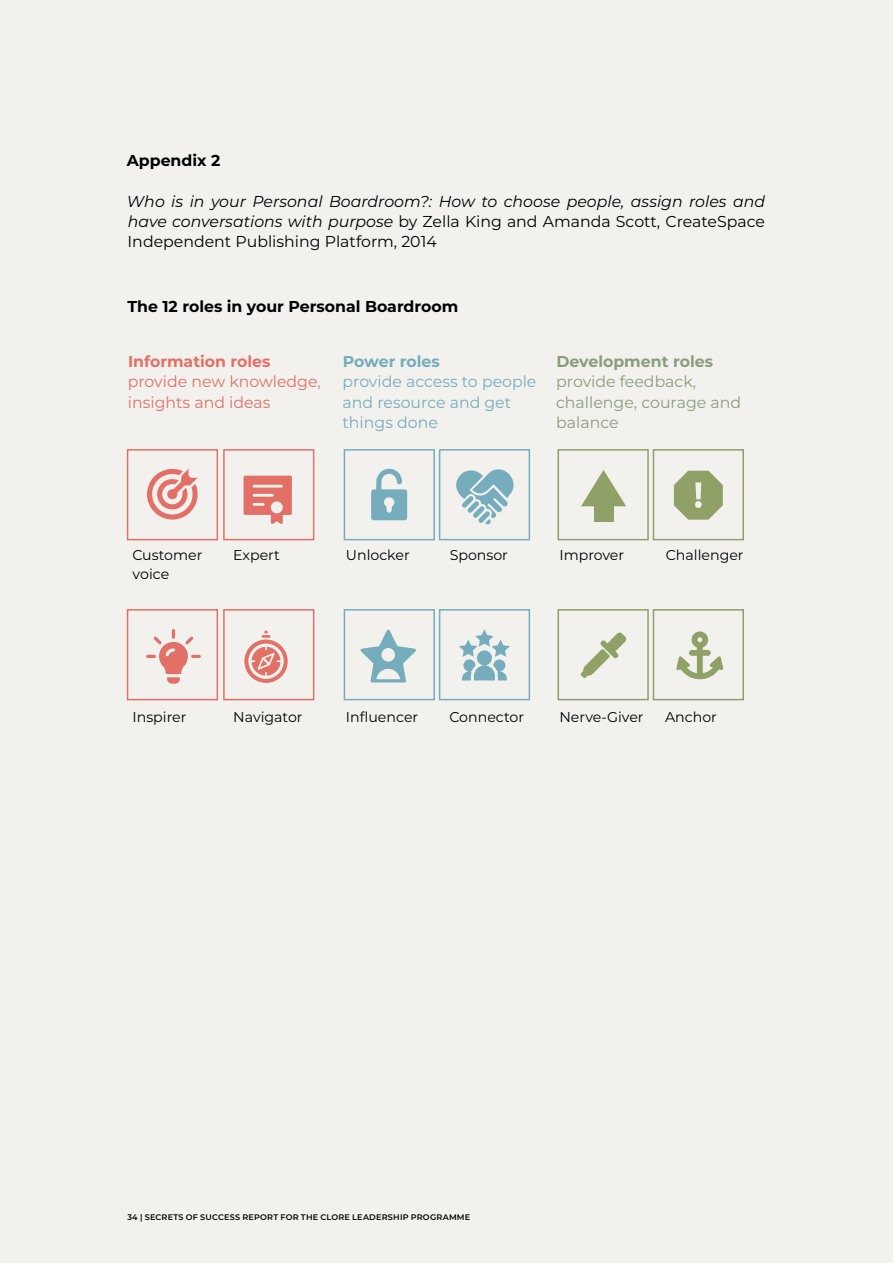
<style>
.page{position:relative;width:893px;height:1263px;background:#f2f1ee}
.page>*{position:absolute;margin:0;border:0;box-sizing:border-box;transform-origin:0 0}
.t1{font:italic 15.75px/20.2px "Montserrat";color:#000;text-align:justify}
.t2{font:15.75px/20.2px "Montserrat";color:#76adbc}
.t3{font:15.75px/20.2px "Montserrat";color:#8c9c7f}
.t4{font:700 15.75px "Montserrat";color:#000}
.t5{font:15.75px "Montserrat";color:#e37066}
.t6{font:700 15.75px "Montserrat";color:#e37066}
.t7{font:700 15.75px "Montserrat";color:#8c9c7f}
.t8{font:700 15.75px "Montserrat";letter-spacing:-.005em;color:#76adbc}
.t9{font:14.1px/18.1px "Montserrat";color:#000}
.t10{font:600 8.1px "Montserrat";letter-spacing:.025em;color:#000}
.s1{font-style:normal}
</style>
<div class="page">
<div style="left:127px;top:449px;width:91px;height:91px;border:2px solid #e27166"></div>
<div style="left:223px;top:449px;width:91px;height:91px;border:2px solid #e27166"></div>
<svg style="left:147px;top:468px;width:51px;height:51px"></svg>
<svg style="left:244px;top:476px;width:48px;height:48px"></svg>
<div style="left:127px;top:609px;width:91px;height:91px;border:2px solid #e37066"></div>
<div style="left:223px;top:609px;width:91px;height:91px;border:2px solid #e37066"></div>
<svg style="left:146px;top:629px;width:55px;height:55px"></svg>
<svg style="left:371px;top:468px;width:36px;height:52px"></svg>
<div style="left:344px;top:449px;width:91px;height:91px;border:2px solid #75adbd"></div>
<div style="left:439px;top:449px;width:91px;height:91px;border:2px solid #75adbd"></div>
<div style="left:344px;top:609px;width:91px;height:91px;border:2px solid #75adbd"></div>
<div style="left:439px;top:609px;width:91px;height:91px;border:2px solid #75adbd"></div>
<svg style="left:361px;top:629px;width:55px;height:53px"></svg>
<svg style="left:459px;top:629px;width:51px;height:51px"></svg>
<svg style="left:456px;top:469px;width:58px;height:56px"></svg>
<div style="left:557px;top:449px;width:92px;height:91px;border:2px solid #8fa166"></div>
<div style="left:653px;top:449px;width:91px;height:91px;border:2px solid #8fa166"></div>
<div style="left:557px;top:609px;width:92px;height:91px;border:2px solid #8fa166"></div>
<div style="left:653px;top:609px;width:91px;height:91px;border:2px solid #8fa166"></div>
<svg style="left:676px;top:631px;width:47px;height:49px"></svg>
<svg style="left:580px;top:632px;width:47px;height:46px"></svg>
<div style="left:594px;top:493px;width:19px;height:29px;background:#8fa166"></div>
<svg style="left:581px;top:470px;width:45px;height:36px"></svg>
<svg style="left:674px;top:471px;width:49px;height:49px"></svg>
<svg style="left:244px;top:630px;width:44px;height:53px"></svg>
<p class="t4" style="left:127px;top:149px;width:95px">Appendix 2</p>
<p class="t1" style="left:127px;top:190px;width:640px">Who is in your Personal Boardroom?: How to choose people, assign roles and have conversations with purpose <span class="s1">by Zella King and Amanda Scott, CreateSpace Independent Publishing Platform, 2014</span></p>
<p class="t4" style="left:127px;top:295px;width:332px">The 12 roles in your Personal Boardroom</p>
<p class="t6" style="left:128px;top:350px;width:144px">Information roles</p>
<p class="t5" style="left:128px;top:371px;width:195px">provide new knowledge,</p>
<p class="t5" style="left:128px;top:391px;width:144px">insights and ideas</p>
<p class="t8" style="left:343px;top:350px;width:99px">Power roles</p>
<p class="t2" style="left:343px;top:371px;width:195px">provide access to people and resource and get things done</p>
<p class="t7" style="left:556px;top:350px;width:158px">Development roles</p>
<p class="t3" style="left:556px;top:371px;width:186px">provide feedback, challenge, courage and balance</p>
<p class="t9" style="left:132px;top:546px;width:72px">Customer voice</p>
<p class="t9" style="left:233px;top:546px;width:48px">Expert</p>
<p class="t9" style="left:346px;top:546px;width:65px">Unlocker</p>
<p class="t9" style="left:450px;top:546px;width:60px">Sponsor</p>
<p class="t9" style="left:559px;top:546px;width:66px">Improver</p>
<p class="t9" style="left:666px;top:546px;width:79px">Challenger</p>
<p class="t9" style="left:133px;top:707px;width:55px">Inspirer</p>
<p class="t9" style="left:233px;top:707px;width:71px">Navigator</p>
<p class="t9" style="left:346px;top:707px;width:74px">Influencer</p>
<p class="t9" style="left:449px;top:707px;width:76px">Connector</p>
<p class="t9" style="left:559px;top:707px;width:86px">Nerve-Giver</p>
<p class="t9" style="left:665px;top:707px;width:53px">Anchor</p>
<p class="t10" style="left:128px;top:1211px;width:344px">34 | SECRETS OF SUCCESS REPORT FOR THE CLORE LEADERSHIP PROGRAMME</p>
</div>
